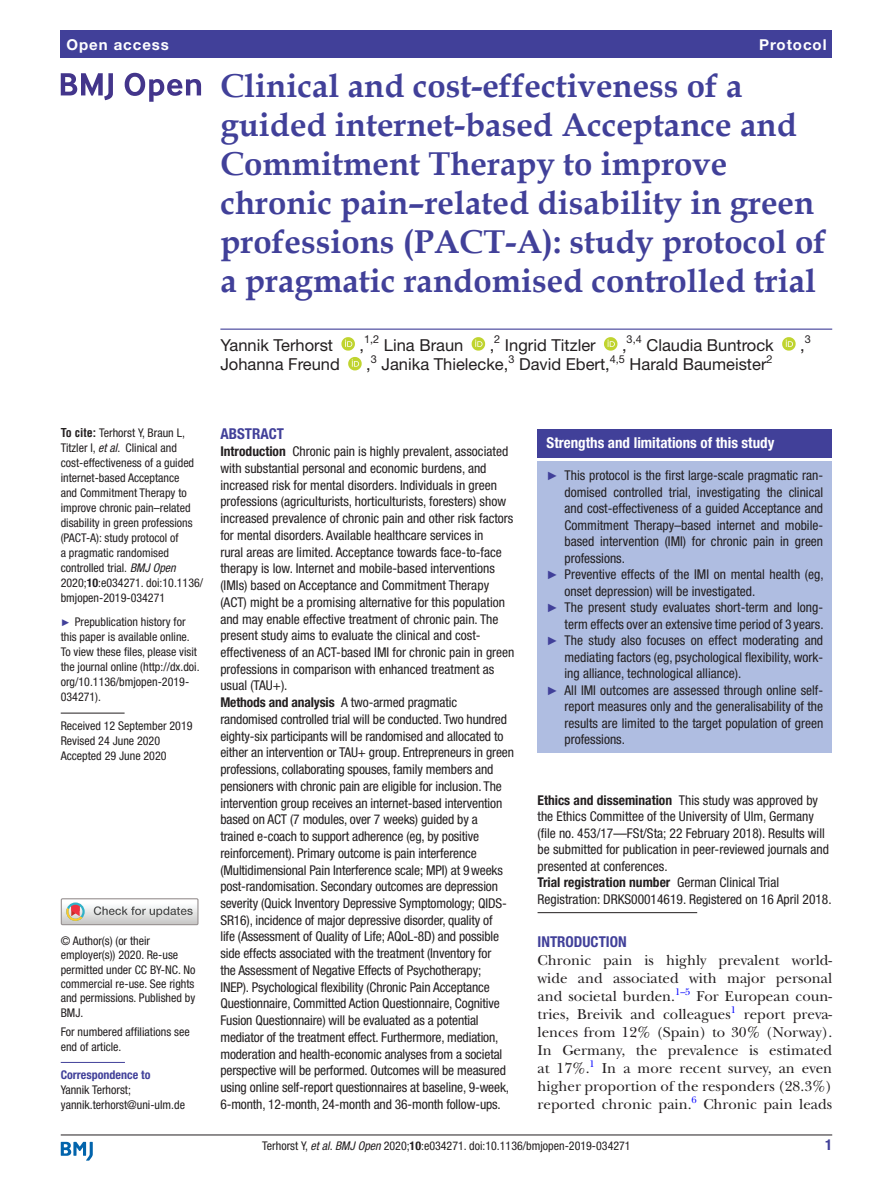
<style>
.page{position:relative;width:893px;height:1191px;background:#fff}
.page>*{position:absolute;margin:0;border:0;box-sizing:border-box;transform-origin:0 0}
.t1{font:700 33px/39px "Book Antiqua";color:#414099}
.t2{font:16.5px "Helvetica Neue LT Std";color:#231f20}
.t3{font:15px/18px "New Baskerville";color:#231f20;text-align:justify}
.t4{font:700 condensed 15px "Helvetica Neue LT Std";color:#fff}
.t5{font:700 condensed 15px "Helvetica Neue LT Std";color:#414099}
.t6{font:700 15px "Helvetica Neue LT Std";letter-spacing:.065em;color:#fff}
.t7{font:condensed 13.5px/16.8px "Helvetica Neue LT Std";color:#231f20}
.t8{font:condensed 12px/15px "Helvetica Neue LT Std";color:#231f20}
.t9{font:700 condensed 12px "Helvetica Neue LT Std";color:#414099}
.t10{font:10.95px "Helvetica Neue LT Std";color:#231f20}
.t11{font:9.9px "New Baskerville";color:#00f}
.s1{font-family:"Helvetica LT Std";font-weight:700}
.s2{font-style:italic}
.s3{font-weight:700}
.s4{font-family:"Arial";font-stretch:normal;font-size:9.75px;color:#414099}
.s5{font-family:"Arial";font-stretch:normal;font-size:12px;color:#414099}
</style>
<div class="page">
<hr style="left:61px;top:1134px;width:771px;height:1px;background:#231f20">
<svg style="left:61px;top:1141px;width:32px;height:19px"></svg>
<div style="left:61px;top:31px;width:771px;height:27px;background:#414099"></div>
<hr style="left:220px;top:328px;width:612px;height:2px;background:#414099">
<svg style="left:341px;top:337px;width:14px;height:14px"></svg>
<svg style="left:472px;top:337px;width:13px;height:14px"></svg>
<svg style="left:604px;top:337px;width:13px;height:14px"></svg>
<svg style="left:782px;top:337px;width:14px;height:14px"></svg>
<svg style="left:348px;top:357px;width:14px;height:13px"></svg>
<hr style="left:61px;top:712px;width:64px;height:1px;background:#231f20">
<hr style="left:61px;top:1062px;width:64px;height:1px;background:#414099">
<svg style="left:61px;top:73px;width:52px;height:27px"></svg>
<svg style="left:125px;top:73px;width:76px;height:29px"></svg>
<div style="left:61px;top:898px;width:138px;height:27px;border:1px solid #969090"></div>
<svg style="left:61px;top:898px;width:137px;height:26px"></svg>
<hr style="left:538px;top:912px;width:159px;height:1px;background:#231f20">
<div style="left:538px;top:429px;width:294px;height:28px;background:#414099"></div>
<div style="left:538px;top:461px;width:294px;height:292px;background:#afbde1"></div>
<p class="t6" style="left:66px;top:35px;width:104px">Open access</p>
<p class="t6" style="left:759px;top:35px;width:69px">Protocol</p>
<h1 class="t1" style="left:220px;top:66px;width:607px">Clinical and cost-effectiveness of a guided internet-based Acceptance and Commitment Therapy to improve chronic pain–related disability in green professions (PACT-A): study protocol of a pragmatic randomised controlled trial</h1>
<p class="t2" style="left:220px;top:335px;width:114px">Yannik Terhorst</p>
<p class="t2" style="left:359px;top:335px;width:6px">,</p>
<p class="t10" style="left:364px;top:333px;width:17px">1,2</p>
<p class="t2" style="left:384px;top:335px;width:81px">Lina Braun</p>
<p class="t10" style="left:494px;top:333px;width:8px">2</p>
<p class="t2" style="left:505px;top:335px;width:92px">Ingrid Titzler</p>
<p class="t2" style="left:622px;top:335px;width:6px">,</p>
<p class="t10" style="left:627px;top:333px;width:17px">3,4</p>
<p class="t2" style="left:646px;top:335px;width:129px">Claudia Buntrock</p>
<p class="t10" style="left:805px;top:333px;width:8px">3</p>
<p class="t2" style="left:490px;top:335px;width:6px">,</p>
<p class="t2" style="left:800px;top:335px;width:6px">,</p>
<p class="t10" style="left:371px;top:352px;width:8px">3</p>
<p class="t2" style="left:382px;top:355px;width:128px">Janika Thielecke,</p>
<p class="t10" style="left:508px;top:352px;width:8px">3</p>
<p class="t2" style="left:519px;top:355px;width:92px">David Ebert,</p>
<p class="t10" style="left:610px;top:352px;width:17px">4,5</p>
<p class="t2" style="left:630px;top:355px;width:138px">Harald Baumeister</p>
<p class="t10" style="left:766px;top:352px;width:8px">2</p>
<p class="t2" style="left:220px;top:355px;width:121px">Johanna Freund</p>
<p class="t2" style="left:366px;top:355px;width:6px">,</p>
<p class="t8" style="left:61px;top:425px;width:144px"><span class="s1">To cite:</span> Terhorst Y, Braun L,<br>Titzler I, <span class="s2">et al</span>. Clinical and cost-effectiveness of a guided internet-based Acceptance<br>and Commitment Therapy to improve chronic pain–related disability in green professions (PACT-A): study protocol of<br>a pragmatic randomised controlled trial. <span class="s2">BMJ Open<br></span>2020;<span class="s3">10</span>:e034271. doi:10.1136/ bmjopen-2019-034271</p>
<p class="t8" style="left:61px;top:614px;width:140px"><span class="s4">►</span> Prepublication history for this paper is available online.<br>To view these files, please visit the journal online (http://dx.doi. org/10.1136/bmjopen-2019-<br>034271).</p>
<p class="t8" style="left:61px;top:718px;width:133px">Received 12 September 2019<br>Revised 24 June 2020<br>Accepted 29 June 2020</p>
<p class="t8" style="left:61px;top:933px;width:136px;line-height:14.4px">© Author(s) (or their employer(s)) 2020. Re-use permitted under CC BY-NC. No commercial re-use. See rights and permissions. Published by<br>BMJ.</p>
<p class="t8" style="left:61px;top:1024px;width:130px">For numbered affiliations see end of article.</p>
<p class="t9" style="left:61px;top:1067px;width:91px">Correspondence to</p>
<p class="t8" style="left:61px;top:1082px;width:126px">Yannik Terhorst; yannik.terhorst@uni-ulm.de</p>
<p class="t5" style="left:220px;top:425px;width:65px">ABSTRACT</p>
<p class="t7" style="left:220px;top:443px;width:296px"><span class="s3">Introduction</span> Chronic pain is highly prevalent, associated with substantial personal and economic burdens, and increased risk for mental disorders. Individuals in green professions (agriculturists, horticulturists, foresters) show increased prevalence of chronic pain and other risk factors for mental disorders. Available healthcare services in<br>rural areas are limited. Acceptance towards face-to-face therapy is low. Internet and mobile-based interventions (IMIs) based on Acceptance and Commitment Therapy (ACT) might be a promising alternative for this population and may enable effective treatment of chronic pain. The present study aims to evaluate the clinical and cost&shy;effectiveness of an ACT-based IMI for chronic pain in green professions in comparison with enhanced treatment as usual (TAU+).<br><span class="s3">Methods and analysis</span> A two-armed pragmatic randomised controlled trial will be conducted. Two hundred eighty-six participants will be randomised and allocated to either an intervention or TAU+ group. Entrepreneurs in green professions, collaborating spouses, family members and pensioners with chronic pain are eligible for inclusion. The intervention group receives an internet-based intervention based on ACT (7 modules, over 7 weeks) guided by a trained e-coach to support adherence (eg, by positive reinforcement). Primary outcome is pain interference (Multidimensional Pain Interference scale; MPI) at 9weeks post-randomisation. Secondary outcomes are depression severity (Quick Inventory Depressive Symptomology; QIDS-SR16), incidence of major depressive disorder, quality of<br>life (Assessment of Quality of Life; AQoL-8D) and possible side effects associated with the treatment (Inventory for<br>the Assessment of Negative Effects of Psychotherapy;<br>INEP). Psychological flexibility (Chronic Pain Acceptance Questionnaire, Committed Action Questionnaire, Cognitive Fusion Questionnaire) will be evaluated as a potential mediator of the treatment effect. Furthermore, mediation, moderation and health-economic analyses from a societal perspective will be performed. Outcomes will be measured using online self-report questionnaires at baseline, 9-week, 6-month, 12-month, 24-month and 36-month follow-ups.</p>
<p class="t4" style="left:547px;top:434px;width:229px">Strengths and limitations of this study</p>
<p class="t7" style="left:547px;top:467px;width:278px"><span class="s5">►</span> This protocol is the first large-scale pragmatic ran-</p>
<p class="t7" style="left:565px;top:483px;width:260px">domised controlled trial, investigating the clinical</p>
<p class="t7" style="left:565px;top:500px;width:260px">and cost-effectiveness of a guided Acceptance and</p>
<p class="t7" style="left:565px;top:516px;width:260px">Commitment Therapy–based internet and mobile-</p>
<p class="t7" style="left:565px;top:533px;width:260px">based intervention (IMI) for chronic pain in green</p>
<p class="t7" style="left:565px;top:549px;width:62px">professions.</p>
<p class="t7" style="left:547px;top:566px;width:279px"><span class="s5">►</span> Preventive effects of the IMI on mental health (eg,</p>
<p class="t7" style="left:565px;top:582px;width:192px">onset depression) will be investigated.</p>
<p class="t7" style="left:547px;top:599px;width:278px"><span class="s5">►</span> The present study evaluates short-term and long-</p>
<p class="t7" style="left:565px;top:615px;width:261px">term effects over an extensive time period of 3 years.</p>
<p class="t7" style="left:547px;top:632px;width:278px"><span class="s5">►</span> The study also focuses on effect moderating and</p>
<p class="t7" style="left:565px;top:648px;width:260px">mediating factors (eg, psychological flexibility, work-</p>
<p class="t7" style="left:565px;top:665px;width:178px">ing alliance, technological alliance).</p>
<p class="t7" style="left:547px;top:681px;width:278px"><span class="s5">►</span> All IMI outcomes are assessed through online self-</p>
<p class="t7" style="left:565px;top:698px;width:260px">report measures only and the generalisability of the</p>
<p class="t7" style="left:565px;top:714px;width:260px">results are limited to the target population of green</p>
<p class="t7" style="left:565px;top:731px;width:62px">professions.</p>
<p class="t7" style="left:538px;top:791px;width:296px"><span class="s3">Ethics and dissemination</span> This study was approved by the Ethics Committee of the University of Ulm, Germany (file no. 453/17—FSt/Sta; 22 February 2018). Results will be submitted for publication in peer-reviewed journals and presented at conferences.<br><span class="s3">Trial registration number</span> German Clinical Trial Registration: DRKS00014619. Registered on 16 April 2018.</p>
<p class="t5" style="left:538px;top:933px;width:91px">INTRODUCTION</p>
<p class="t3" style="left:538px;top:951px;width:296px">Chronic pain is highly prevalent world&shy;wide and associated with major personal and societal burden.</p>
<p class="t11" style="left:675px;top:985px;width:17px">1–5</p>
<p class="t3" style="left:538px;top:987px;width:296px;text-indent:159px">For European coun&shy;tries, Breivik and colleagues</p>
<p class="t11" style="left:731px;top:1003px;width:7px">1</p>
<p class="t3" style="left:538px;top:1005px;width:296px;text-indent:206px">report preva&shy;lences from 12% (Spain) to 30% (Norway).<br>In Germany, the prevalence is estimated at 17%.</p>
<p class="t11" style="left:590px;top:1057px;width:7px">1</p>
<p class="t3" style="left:538px;top:1059px;width:296px;text-indent:64px">In a more recent survey, an even higher proportion of the responders (28.3%) reported chronic pain.</p>
<p class="t11" style="left:692px;top:1093px;width:7px">6</p>
<p class="t3" style="left:703px;top:1095px;width:130px">Chronic pain leads</p>
<p class="t8" style="left:262px;top:1137px;width:370px">Terhorst Y, <span class="s2">et al</span>. <span class="s2">BMJ Open</span> 2020;<span class="s3">10</span>:e034271. doi:10.1136/bmjopen-2019-034271</p>
<p class="t5" style="left:825px;top:1135px;width:9px">1</p>
</div>
